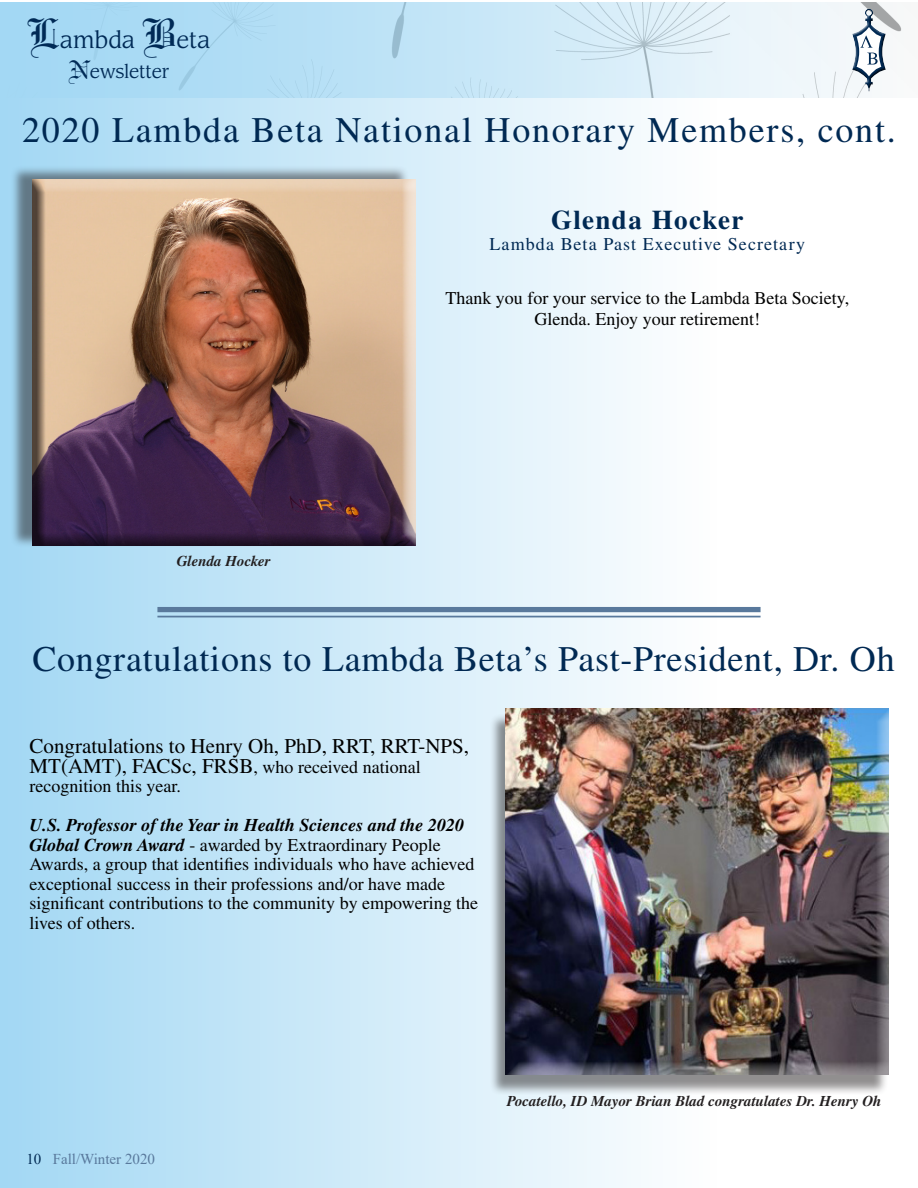
<style>
.page{position:relative;width:918px;height:1188px;background:#fff}
.page>*{position:absolute;margin:0;border:0;box-sizing:border-box;transform-origin:0 0}
.t1{font:36px "Times";letter-spacing:.02em;color:#002953}
.t2{font:36px "Times";letter-spacing:.05em;color:#002953}
.amount{font:700 27px "Times";letter-spacing:.045em;color:#002953}
.t3{font:22.5px "Leawood";letter-spacing:-.005em;color:#002a56}
.t4{font:21px "Times";color:#000}
.t5{font:18px/19.5px "Times";color:#000}
.amount-2{font:18px "Times";letter-spacing:.06em;color:#002953}
.t6{font:18px "Leawood";letter-spacing:-.015em;color:#002a56}
.t7{font:italic 700 15px "Times";color:#231f20}
.t8{font:15px "Times New Roman";color:#59799c}
.s1{font-family:"Linotext";font-size:45px}
.s2{font-family:"Linotext";font-size:27px}
.s3{font-size:21px}
.s4{font-weight:700;font-style:italic}
.s5{color:#002953}
</style>
<div class="page">
<div style="left:0;top:3px;width:918px;height:1185px;background:linear-gradient(to right,#a6d9f4,#fff)"></div>
<div style="left:11px;top:165px;width:399px;height:382px;background:#231f20;opacity:.52"></div>
<div style="left:32px;top:176px;width:383px;height:369px;background:#231f20;opacity:.75"></div>
<div style="left:157px;top:607px;width:604px;height:5px;background:#59799c"></div>
<hr style="left:157px;top:616px;width:604px;height:1px;background:#59799c">
<div style="left:489px;top:713px;width:399px;height:382px;background:#231f20;opacity:.5"></div>
<div style="left:505px;top:706px;width:386px;height:369px;background:#fff;opacity:.75"></div>
<div style="left:0;top:3px;width:918px;height:95px;background:linear-gradient(to right,#9bd5f4,#f4f5f6)"></div>
<div style="left:849px;top:6px;width:39px;height:87px;background:#fff;opacity:.75"></div>
<div style="left:850px;top:9px;width:39px;height:85px;background:#231f20;opacity:.75"></div>
<p class="t3" style="left:27px;top:27px;width:185px"><span class="s1">L</span>ambda <span class="s1">B</span>eta</p>
<p class="t6" style="left:68px;top:61px;width:102px"><span class="s2">N</span>ewsletter</p>
<p class="t2" style="left:22px;top:109px;width:875px">2020 Lambda Beta National Honorary Members, cont.</p>
<p class="amount" style="left:551px;top:204px;width:194px">Glenda Hocker</p>
<p class="amount-2" style="left:489px;top:233px;width:317px">Lambda Beta Past Executive Secretary</p>
<p class="t7" style="left:177px;top:552px;width:95px">Glenda Hocker</p>
<p class="t5" style="left:445px;top:287px;width:405px;line-height:21.6px;text-align:center">Thank you for your service to the Lambda Beta Society,<br>Glenda. Enjoy your retirement!</p>
<p class="t1" style="left:32px;top:639px;width:864px">Congratulations to Lambda Beta’s Past-President, Dr. Oh</p>
<p class="t4" style="left:30px;top:734px;width:441px">Congratulations to Henry Oh, PhD, RRT, RRT-NPS,</p>
<p class="t5" style="left:30px;top:757px;width:393px"><span class="s3">MT(AMT), FACSc, FRSB</span>, who received national</p>
<p class="t5" style="left:30px;top:776px;width:153px">recognition this year.</p>
<p class="t5" style="left:30px;top:815px;width:446px"><span class="s4">U.S. Professor of the Year in Health Sciences and the 2020<br>Global Crown Award</span> - awarded by Extraordinary People Awards, a group that identifies individuals who have achieved exceptional success in their professions and/or have made</p>
<p class="t5" style="left:30px;top:893px;width:450px">significant contributions to the community by empowering the lives of others.</p>
<p class="t8" style="left:26px;top:1149px;width:130px"><span class="s5">10</span> Fall/Winter 2020</p>
<p class="t7" style="left:507px;top:1092px;width:376px">Pocatello, ID Mayor Brian Blad congratulates Dr. Henry Oh</p>
</div>
